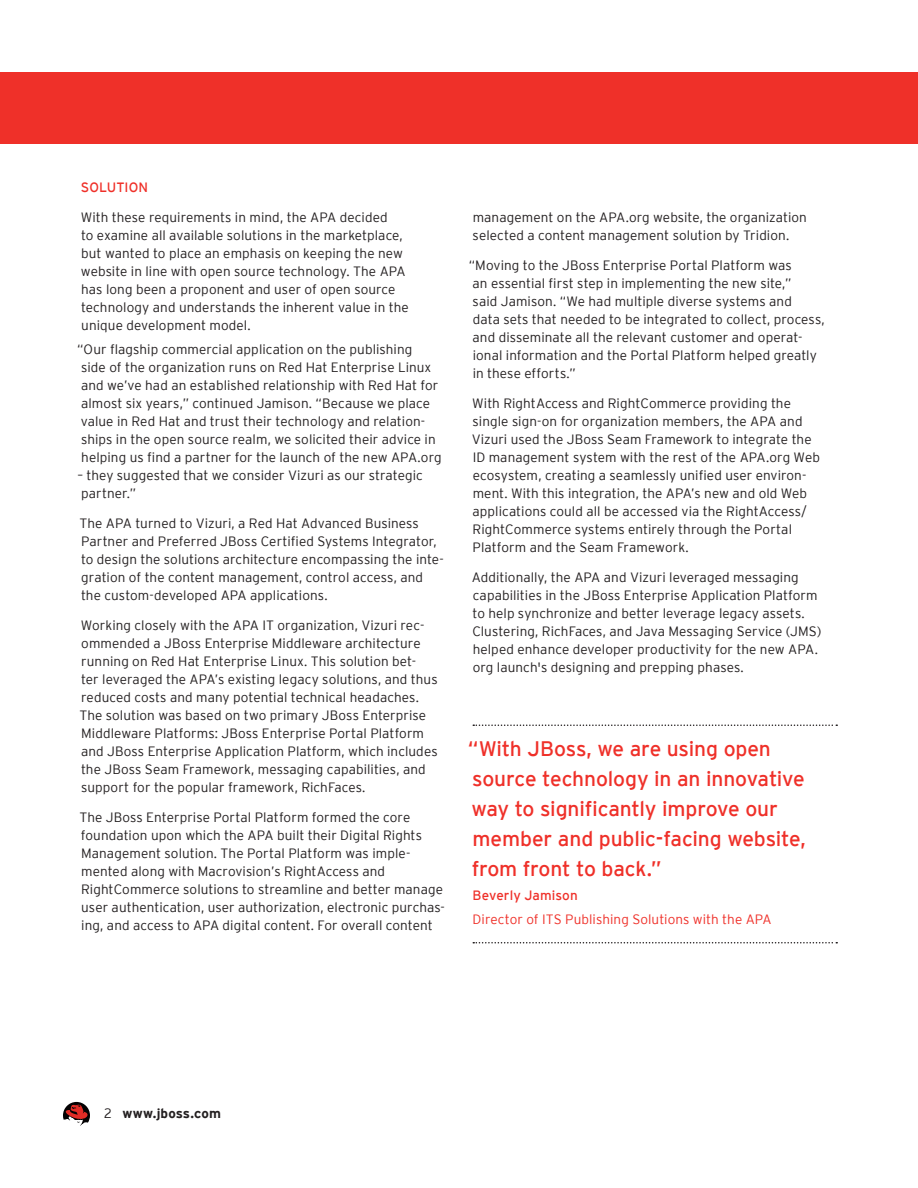
<style>
.page{position:relative;width:918px;height:1188px;background:#fff}
.page>*{position:absolute;margin:0;border:0;box-sizing:border-box;transform-origin:0 0}
.Pull_Quote{font:21px/30px "Interstate";letter-spacing:-.005em;color:#ef3029}
.Body{font:300 13.5px/18px "Interstate";letter-spacing:.005em;color:#231f20}
.Subhead{font:300 13.5px/18px "Interstate";letter-spacing:.005em;color:#231f20}
.Pull_Quote-2{font:300 13.5px/24px "Interstate";letter-spacing:.005em;color:#ef3029}
.Subhead-2{font:700 13.5px "Interstate";letter-spacing:.01em;color:#231f20}
.Subhead-3{font:13.5px "Interstate";color:#ef3029}
.s1{font-weight:400}
.s2{font-weight:300}
</style>
<div class="page">
<svg style="left:63px;top:1102px;width:27px;height:24px"></svg>
<div style="left:0;top:72px;width:918px;height:72px;background:#ef3029"></div>
<svg style="left:473px;top:724px;width:364px;height:2px"></svg>
<svg style="left:473px;top:942px;width:364px;height:2px"></svg>
<p class="Subhead-3" style="left:81px;top:180px;width:69px">SOLUTION</p>
<p class="Subhead" style="left:81px;top:208px;width:330px">With these requirements in mind, the APA decided<br>to examine all available solutions in the marketplace, but wanted to place an emphasis on keeping the new website in line with open source technology. The APA has long been a proponent and user of open source technology and understands the inherent value in the unique development model.</p>
<p class="Body" style="left:77px;top:340px;width:366px">“Our flagship commercial application on the publishing<br>side of the organization runs on Red Hat Enterprise Linux and we’ve had an established relationship with Red Hat for almost six years,” continued Jamison. “Because we place value in Red Hat and trust their technology and relation&shy;ships in the open source realm, we solicited their advice in helping us find a partner for the launch of the new APA.org</p>
<p class="Body" style="left:77px;top:466px;width:347px">– they suggested that we consider Vizuri as our strategic partner.”</p>
<p class="Body" style="left:79px;top:514px;width:366px">The APA turned to Vizuri, a Red Hat Advanced Business Partner and Preferred JBoss Certified Systems Integrator, to design the solutions architecture encompassing the inte&shy;gration of the content management, control access, and the custom-developed APA applications.</p>
<p class="Body" style="left:79px;top:616px;width:360px">Working closely with the APA IT organization, Vizuri rec&shy;ommended a JBoss Enterprise Middleware architecture running on Red Hat Enterprise Linux. This solution bet-<br>ter leveraged the APA’s existing legacy solutions, and thus reduced costs and many potential technical headaches.<br>The solution was based on two primary JBoss Enterprise Middleware Platforms: JBoss Enterprise Portal Platform and JBoss Enterprise Application Platform, which includes the JBoss Seam Framework, messaging capabilities, and support for the popular framework, RichFaces.</p>
<p class="Body" style="left:79px;top:808px;width:367px">The JBoss Enterprise Portal Platform formed the core foundation upon which the APA built their Digital Rights Management solution. The Portal Platform was imple&shy;mented along with Macrovision’s RightAccess and RightCommerce solutions to streamline and better manage user authentication, user authorization, electronic purchas&shy;ing, and access to APA digital content. For overall content</p>
<p class="Body" style="left:473px;top:208px;width:336px">management on the APA.org website, the organization selected a content management solution by Tridion.</p>
<p class="Body" style="left:469px;top:256px;width:358px">“Moving to the JBoss Enterprise Portal Platform was<br>an essential first step in implementing the new site,”<br>said Jamison. “We had multiple diverse systems and<br>data sets that needed to be integrated to collect, process, and disseminate all the relevant customer and operat&shy;ional information and the Portal Platform helped greatly in these efforts.”</p>
<p class="Body" style="left:472px;top:394px;width:350px">With RightAccess and RightCommerce providing the single sign-on for organization members, the APA and Vizuri used the JBoss Seam Framework to integrate the ID management system with the rest of the APA.org Web ecosystem, creating a seamlessly unified user environ&shy;ment. With this integration, the APA’s new and old Web applications could all be accessed via the RightAccess/ RightCommerce systems entirely through the Portal Platform and the Seam Framework.</p>
<p class="Body" style="left:472px;top:568px;width:351px">Additionally, the APA and Vizuri leveraged messaging capabilities in the JBoss Enterprise Application Platform to help synchronize and better leverage legacy assets.<br>Clustering, RichFaces, and Java Messaging Service (JMS) helped enhance developer productivity for the new APA. org launch's designing and prepping phases.</p>
<p class="Pull_Quote" style="left:468px;top:733px;width:339px">“With JBoss, we are using open source technology in an innovative way to significantly improve our member and public-facing website, from front to back.”</p>
<p class="Pull_Quote-2" style="left:473px;top:883px;width:301px"><span class="s1">Beverly Jamison<br></span>Director of ITS Publishing Solutions with the APA</p>
<p class="Subhead-2" style="left:104px;top:1106px;width:118px"><span class="s2">2</span> www.jboss.com</p>
</div>
